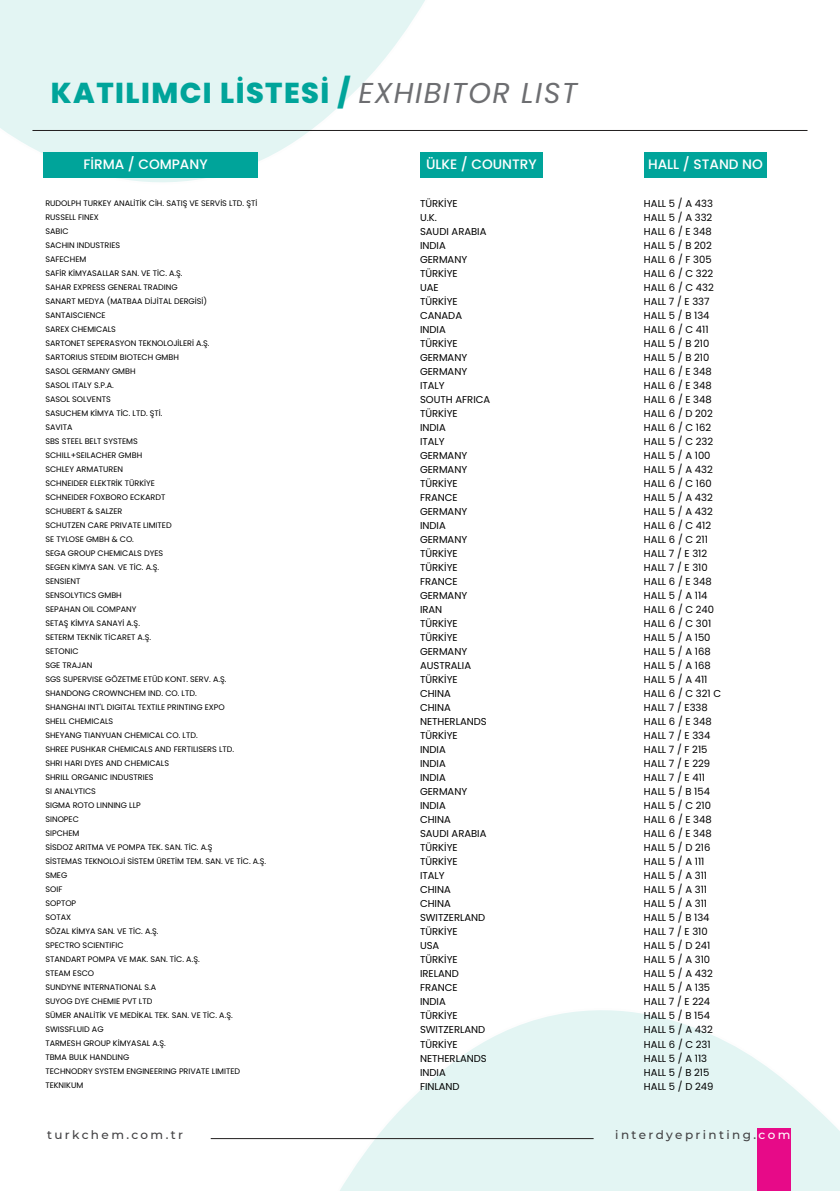
<style>
.page{position:relative;width:840px;height:1191px;background:#fff}
.page>*{position:absolute;margin:0;border:0;box-sizing:border-box;transform-origin:0 0}
.t1{font:800 28.8px "Poppins";letter-spacing:.05em;color:#00a49a}
.t2{font:500 13.6px "Poppins";color:#fff}
.t3{font:500 12px "Montserrat";letter-spacing:.2em;color:#424143}
.t4{font:10px/14px "Poppins";color:#000}
.t5{font:8px/14px "Poppins";color:#000}
.s1{font-weight:400;font-style:italic;color:#6d6e71}
.s2{color:#fff}
</style>
<div class="page">
<svg style="left:334px;top:1010px;width:505px;height:181px"></svg>
<div style="left:757px;top:1128px;width:33px;height:63px;background:#e70a88"></div>
<svg style="left:0;top:0;width:425px;height:183px"></svg>
<hr style="left:32px;top:130px;width:775px;height:1px;background:#221f1f">
<div style="left:43px;top:152px;width:214px;height:26px;background:#00a49a"></div>
<div style="left:420px;top:152px;width:122px;height:26px;background:#00a49a"></div>
<div style="left:643px;top:152px;width:123px;height:26px;background:#00a49a"></div>
<hr style="left:210px;top:1138px;width:383px;height:1px;background:#221f1f">
<h1 class="t1" style="left:51px;top:77px;width:527px">KATILIMCI LİSTESİ / <span class="s1">EXHIBITOR LIST</span></h1>
<h2 class="t2" style="left:83px;top:156px;width:126px">FİRMA / COMPANY</h2>
<h2 class="t2" style="left:426px;top:156px;width:112px">ÜLKE / COUNTRY</h2>
<h2 class="t2" style="left:647px;top:156px;width:116px">HALL / STAND NO</h2>
<p class="t5" style="left:45px;top:196px;width:222px">RUDOLPH TURKEY ANALİTİK CİH. SATIŞ VE SERVİS LTD. ŞTİ<br>RUSSELL FINEX<br>SABIC<br>SACHIN INDUSTRIES<br>SAFECHEM<br>SAFİR KİMYASALLAR SAN. VE TİC. A.Ş.<br>SAHAR EXPRESS GENERAL TRADING<br>SANART MEDYA (MATBAA DİJİTAL DERGİSİ)<br>SANTAISCIENCE<br>SAREX CHEMICALS<br>SARTONET SEPERASYON TEKNOLOJİLERİ A.Ş.<br>SARTORIUS STEDIM BIOTECH GMBH<br>SASOL GERMANY GMBH<br>SASOL ITALY S.P.A.<br>SASOL SOLVENTS<br>SASUCHEM KİMYA TİC. LTD. ŞTİ.<br>SAVITA<br>SBS STEEL BELT SYSTEMS<br>SCHILL+SEILACHER GMBH<br>SCHLEY ARMATUREN<br>SCHNEIDER ELEKTRİK TÜRKİYE<br>SCHNEIDER FOXBORO ECKARDT<br>SCHUBERT &amp; SALZER<br>SCHUTZEN CARE PRIVATE LIMITED<br>SE TYLOSE GMBH &amp; CO.<br>SEGA GROUP CHEMICALS DYES<br>SEGEN KİMYA SAN. VE TİC. A.Ş.<br>SENSIENT<br>SENSOLYTICS GMBH<br>SEPAHAN OIL COMPANY<br>SETAŞ KİMYA SANAYİ A.Ş.<br>SETERM TEKNİK TİCARET A.Ş.<br>SETONIC<br>SGE TRAJAN<br>SGS SUPERVISE GÖZETME ETÜD KONT. SERV. A.Ş.<br>SHANDONG CROWNCHEM IND. CO. LTD.<br>SHANGHAI INT'L DIGITAL TEXTILE PRINTING EXPO<br>SHELL CHEMICALS<br>SHEYANG TIANYUAN CHEMICAL CO. LTD.<br>SHREE PUSHKAR CHEMICALS AND FERTILISERS LTD.<br>SHRI HARI DYES AND CHEMICALS<br>SHRILL ORGANIC INDUSTRIES<br>SI ANALYTICS<br>SIGMA ROTO LINNING LLP<br>SINOPEC<br>SIPCHEM<br>SİSDOZ ARITMA VE POMPA TEK. SAN. TİC. A.Ş<br>SİSTEMAS TEKNOLOJİ SİSTEM ÜRETİM TEM. SAN. VE TİC. A.Ş.<br>SMEG<br>SOIF<br>SOPTOP<br>SOTAX<br>SÖZAL KİMYA SAN. VE TİC. A.Ş.<br>SPECTRO SCIENTIFIC<br>STANDART POMPA VE MAK. SAN. TİC. A.Ş.<br>STEAM ESCO<br>SUNDYNE INTERNATIONAL S.A<br>SUYOG DYE CHEMIE PVT LTD<br>SÜMER ANALİTİK VE MEDİKAL TEK. SAN. VE TİC. A.Ş.<br>SWISSFLUID AG<br>TARMESH GROUP KİMYASAL A.Ş.<br>TBMA BULK HANDLING<br>TECHNODRY SYSTEM ENGINEERING PRIVATE LIMITED<br>TEKNIKUM</p>
<p class="t4" style="left:420px;top:197px;width:72px">TÜRKİYE<br>U.K.<br>SAUDI ARABIA<br>INDIA<br>GERMANY<br>TÜRKİYE<br>UAE<br>TÜRKİYE<br>CANADA<br>INDIA<br>TÜRKİYE<br>GERMANY<br>GERMANY<br>ITALY<br>SOUTH AFRICA<br>TÜRKİYE<br>INDIA<br>ITALY<br>GERMANY<br>GERMANY<br>TÜRKİYE<br>FRANCE<br>GERMANY<br>INDIA<br>GERMANY<br>TÜRKİYE<br>TÜRKİYE<br>FRANCE<br>GERMANY<br>IRAN<br>TÜRKİYE<br>TÜRKİYE<br>GERMANY<br>AUSTRALIA<br>TÜRKİYE<br>CHINA<br>CHINA<br>NETHERLANDS<br>TÜRKİYE<br>INDIA<br>INDIA<br>INDIA<br>GERMANY<br>INDIA<br>CHINA<br>SAUDI ARABIA<br>TÜRKİYE<br>TÜRKİYE<br>ITALY<br>CHINA<br>CHINA<br>SWITZERLAND<br>TÜRKİYE<br>USA<br>TÜRKİYE<br>IRELAND<br>FRANCE<br>INDIA<br>TÜRKİYE<br>SWITZERLAND<br>TÜRKİYE<br>NETHERLANDS<br>INDIA<br>FINLAND</p>
<p class="t4" style="left:643px;top:197px;width:79px">HALL 5 / A 433<br>HALL 5 / A 332<br>HALL 6 / E 348<br>HALL 5 / B 202<br>HALL 6 / F 305<br>HALL 6 / C 322<br>HALL 6 / C 432<br>HALL 7 / E 337<br>HALL 5 / B 134<br>HALL 6 / C 411<br>HALL 5 / B 210<br>HALL 5 / B 210<br>HALL 6 / E 348<br>HALL 6 / E 348<br>HALL 6 / E 348<br>HALL 6 / D 202<br>HALL 6 / C 162<br>HALL 5 / C 232<br>HALL 5 / A 100<br>HALL 5 / A 432<br>HALL 6 / C 160<br>HALL 5 / A 432<br>HALL 5 / A 432<br>HALL 6 / C 412<br>HALL 6 / C 211<br>HALL 7 / E 312<br>HALL 7 / E 310<br>HALL 6 / E 348<br>HALL 5 / A 114<br>HALL 6 / C 240<br>HALL 6 / C 301<br>HALL 5 / A 150<br>HALL 5 / A 168<br>HALL 5 / A 168<br>HALL 5 / A 411<br>HALL 6 / C 321 C<br>HALL 7 / E338<br>HALL 6 / E 348<br>HALL 7 / E 334<br>HALL 7 / F 215<br>HALL 7 / E 229<br>HALL 7 / E 411<br>HALL 5 / B 154<br>HALL 5 / C 210<br>HALL 6 / E 348<br>HALL 6 / E 348<br>HALL 5 / D 216<br>HALL 5 / A 111<br>HALL 5 / A 311<br>HALL 5 / A 311<br>HALL 5 / A 311<br>HALL 5 / B 134<br>HALL 7 / E 310<br>HALL 5 / D 241<br>HALL 5 / A 310<br>HALL 5 / A 432<br>HALL 5 / A 135<br>HALL 7 / E 224<br>HALL 5 / B 154<br>HALL 5 / A 432<br>HALL 6 / C 231<br>HALL 5 / A 113<br>HALL 5 / B 215<br>HALL 5 / D 249</p>
<h3 class="t3" style="left:47px;top:1126px;width:137px">turkchem.com.tr</h3>
<h3 class="t3" style="left:615px;top:1126px;width:177px">interdyeprinting.<span class="s2">com</span></h3>
</div>
